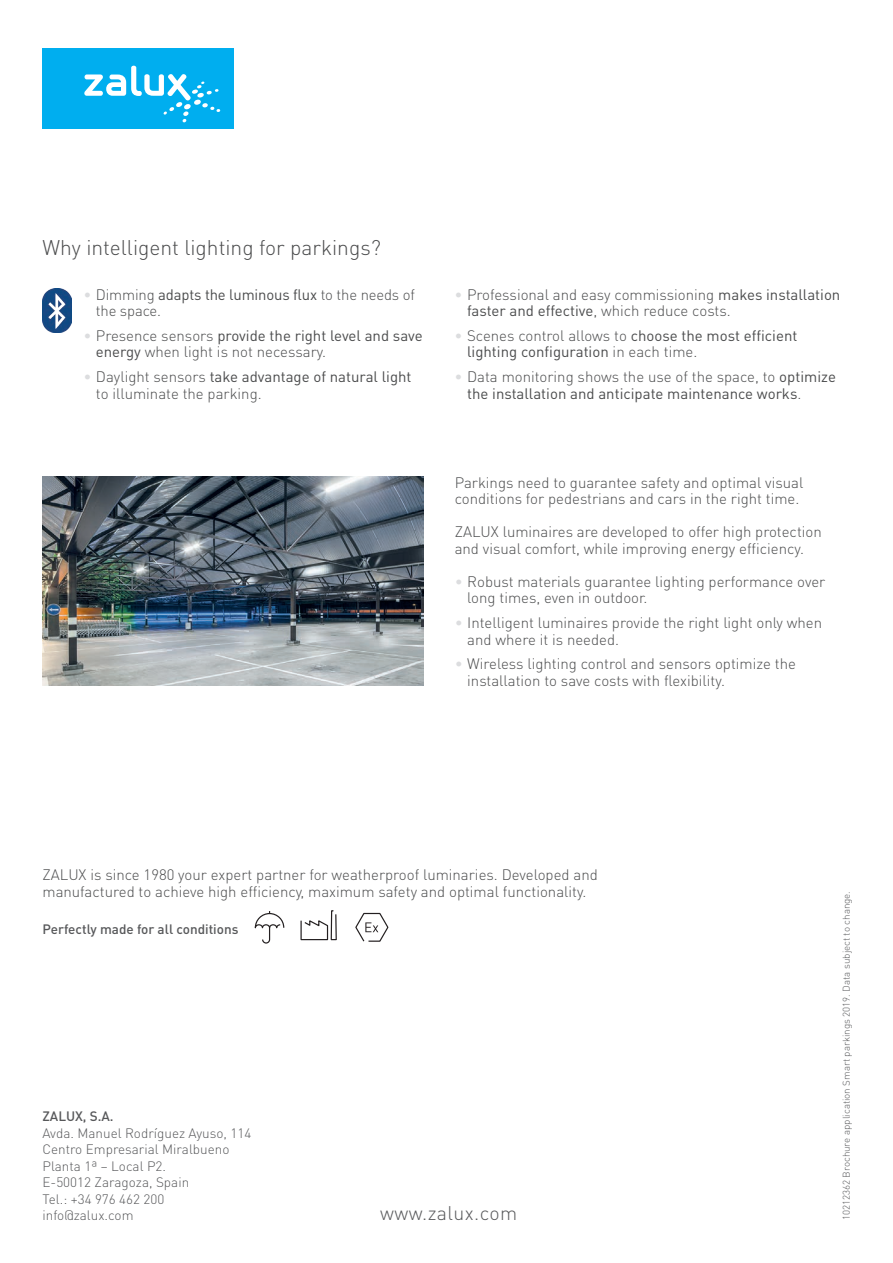
<style>
.page{position:relative;width:893px;height:1263px;background:#fff}
.page>*{position:absolute;margin:0;border:0;box-sizing:border-box;transform-origin:0 0}
.subtitulo_rectangulo{font:300 21px "DIN Pro";color:#4b4c4d}
.t1{font:300 19.5px "DIN Pro";letter-spacing:.02em;color:#57585a}
.puntos_parrafo{font:300 15px/16.5px "DIN Pro";color:#4b4c4d}
.Fließtext_10_11{font:300 15px/16.5px "DIN Pro";color:#4b4c4d}
.puntos_parrafo-2{font:15px/16.5px "DIN Pro";color:#4b4c4d}
.t2{font:300 13.5px/16.5px "DIN Pro";color:#57585a}
.Headline_Bold{font:500 13.5px "DIN Pro";color:#57585a}
.texto_legal_vertical{font:300 9.75px "DIN Pro";color:#57585a}
.s1{color:#dcdddf}
.s2{font-weight:400}
.s3{font-weight:300;color:#dcdddf}
.s4{font-weight:300}
</style>
<div class="page">
<div style="left:43px;top:49px;width:191px;height:80px;background:#00aeef"></div>
<svg style="left:84px;top:66px;width:136px;height:56px"></svg>
<img style="left:43px;top:476px;width:380px;height:209px">
<img style="left:43px;top:289px;width:28px;height:43px">
<svg style="left:254px;top:911px;width:31px;height:33px"></svg>
<svg style="left:300px;top:910px;width:37px;height:31px"></svg>
<svg style="left:355px;top:912px;width:34px;height:30px"></svg>
<p class="subtitulo_rectangulo" style="left:43px;top:233px;width:340px">Why intelligent lighting for parkings?</p>
<p class="puntos_parrafo" style="left:96px;top:285px;width:321px;text-indent:-13px"><span class="s1">•</span> Dimming <span class="s2">adapts the luminous flux</span> to the needs of the space.</p>
<p class="puntos_parrafo" style="left:96px;top:327px;width:328px;text-indent:-13px"><span class="s1">•</span> Presence sensors <span class="s2">provide the right level and save energy</span> when light is not necessary.</p>
<p class="puntos_parrafo" style="left:96px;top:368px;width:317px;text-indent:-13px"><span class="s1">•</span> Daylight sensors <span class="s2">take advantage of natural light </span>to illuminate the parking.</p>
<p class="puntos_parrafo" style="left:467px;top:285px;width:375px;text-indent:-13px"><span class="s1">•</span> Professional and easy commissioning <span class="s2">makes installation faster and effective</span>, which reduce costs.</p>
<p class="puntos_parrafo-2" style="left:467px;top:327px;width:332px;text-indent:-13px"><span class="s3">•</span> <span class="s4">Scenes control allows to</span> choose the most efficient lighting configuration <span class="s4">in each time.</span></p>
<p class="puntos_parrafo-2" style="left:467px;top:368px;width:370px;text-indent:-13px"><span class="s3">•</span> <span class="s4">Data monitoring shows the use of the space, to</span> optimize the installation and anticipate maintenance works<span class="s4">.</span></p>
<p class="Fließtext_10_11" style="left:455px;top:473px;width:350px">Parkings need to guarantee safety and optimal visual conditions for pedestrians and cars in the right time.</p>
<p class="Fließtext_10_11" style="left:455px;top:523px;width:369px">ZALUX luminaires are developed to offer high protection and visual comfort, while improving energy efficiency.</p>
<p class="puntos_parrafo" style="left:467px;top:572px;width:359px;text-indent:-13px"><span class="s1">•</span> Robust materials guarantee lighting performance over long times, even in outdoor.</p>
<p class="puntos_parrafo" style="left:467px;top:614px;width:356px;text-indent:-13px"><span class="s1">•</span> Intelligent luminaires provide the right light only when and where it is needed.</p>
<p class="puntos_parrafo" style="left:467px;top:655px;width:330px;text-indent:-13px"><span class="s1">•</span> Wireless lighting control and sensors optimize the installation to save costs with flexibility.</p>
<p class="Fließtext_10_11" style="left:43px;top:866px;width:557px">ZALUX is since 1980 your expert partner for weatherproof luminaries. Developed and manufactured to achieve high efficiency, maximum safety and optimal functionality.</p>
<p class="Headline_Bold" style="left:43px;top:920px;width:198px">Perfectly made for all conditions</p>
<p class="Headline_Bold" style="left:43px;top:1107px;width:73px">ZALUX, S.A.</p>
<p class="t2" style="left:43px;top:1124px;width:210px">Avda. Manuel Rodríguez Ayuso, 114<br>Centro Empresarial Miralbueno<br>Planta 1ª – Local P2.<br>E-50012 Zaragoza, Spain<br>Tel.: +34 976 462 200 info@zalux.com</p>
<h2 class="t1" style="left:380px;top:1200px;width:139px">www.zalux.com</h2>
<p class="texto_legal_vertical" style="left:840px;top:1220px;width:331px;rotate:-90deg">10212362 Brochure application Smart parkings 2019. Data subject to change.</p>
</div>
